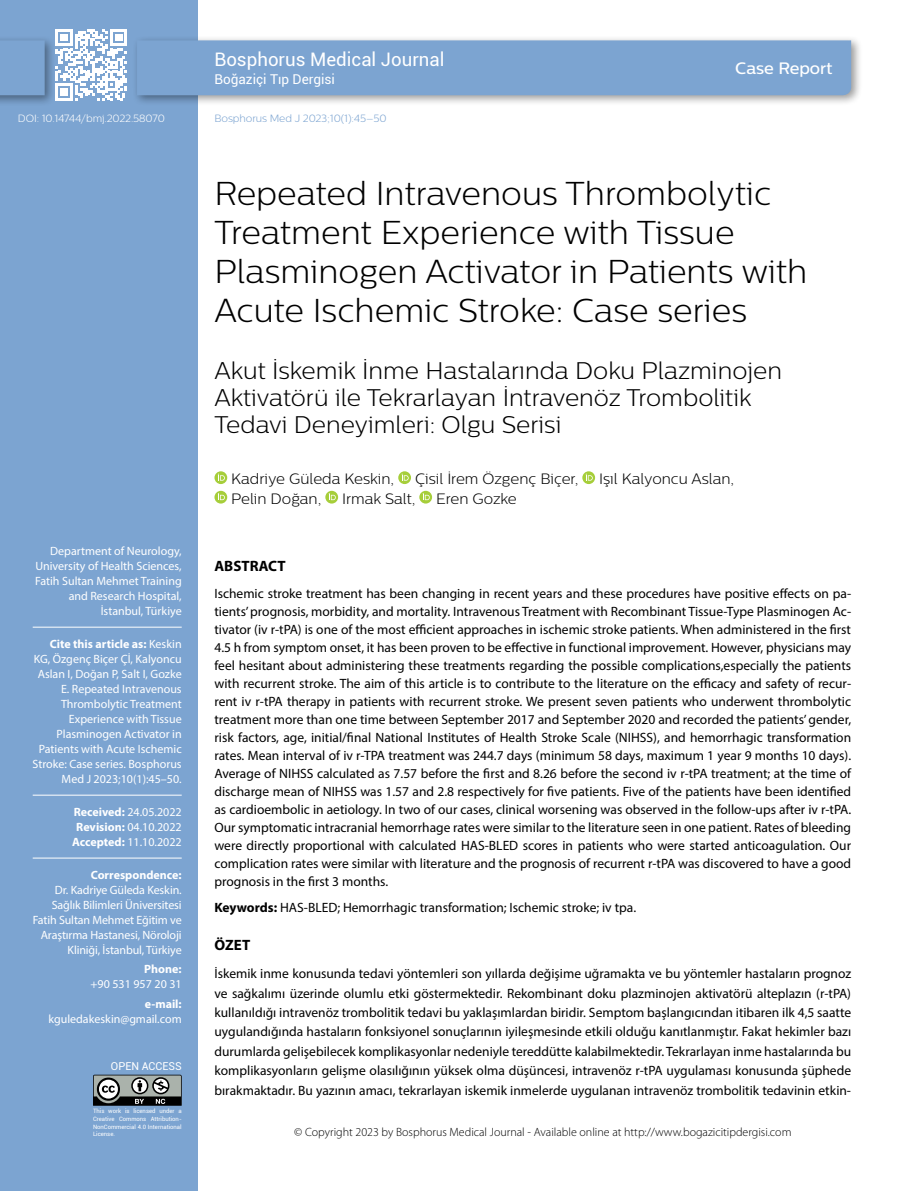
<style>
.page{position:relative;width:915px;height:1191px;background:#fff}
.page>*{position:absolute;margin:0;border:0;box-sizing:border-box;transform-origin:0 0}
.t1{font:300 33px/39px "Centrale Sans";color:#000}
.t2{font:300 24px/27px "Centrale Sans";color:#000}
.t3{font:18.6px "Roboto";color:#fff}
.t4{font:500 16.5px "Centrale Sans";color:#fff}
.t5{font:300 15px "Centrale Sans";color:#000}
.t6{font:700 15px "Myriad Pro";color:#000}
.t7{font:13.5px/18px "Myriad Pro";color:#000;text-align:justify}
.t8{font:13.5px "Roboto";color:#fff}
.t9{font:12px/15px "Myriad Pro";color:#fff;text-align:right}
.t10{font:300 12px "Myriad Pro";color:#000}
.t11{font:700 12px "Myriad Pro";color:#fff}
.t12{font:10.95px "Roboto";color:#fff}
.t13{font:300 10.5px "Centrale Sans";letter-spacing:-.01em;color:#7ca4d1}
.t14{font:300 10.5px "Centrale Sans";letter-spacing:-.01em;color:#fff}
.t15{font:6px/7.5px "Roboto";color:#fff;text-align:justify}
.s1{font-weight:700}
</style>
<div class="page">
<div style="left:0;top:0;width:198px;height:1191px;background:#7ca4d1"></div>
<svg style="left:214px;top:471px;width:13px;height:13px"></svg>
<svg style="left:218px;top:473px;width:7px;height:7px"></svg>
<svg style="left:398px;top:471px;width:13px;height:13px"></svg>
<svg style="left:401px;top:473px;width:7px;height:7px"></svg>
<svg style="left:582px;top:471px;width:13px;height:13px"></svg>
<svg style="left:585px;top:473px;width:7px;height:7px"></svg>
<svg style="left:214px;top:491px;width:13px;height:12px"></svg>
<svg style="left:218px;top:493px;width:7px;height:7px"></svg>
<svg style="left:325px;top:491px;width:13px;height:12px"></svg>
<svg style="left:328px;top:493px;width:7px;height:7px"></svg>
<svg style="left:419px;top:491px;width:13px;height:12px"></svg>
<svg style="left:422px;top:493px;width:7px;height:7px"></svg>
<div style="left:132px;top:35px;width:730px;height:72px;background:#000;opacity:.4"></div>
<div style="left:137px;top:40px;width:713px;height:55px;background:#7ca4d1"></div>
<svg style="left:56px;top:29px;width:71px;height:71px"></svg>
<div style="left:0;top:35px;width:56px;height:72px;background:#000;opacity:.4"></div>
<svg style="left:0;top:40px;width:45px;height:55px"></svg>
<hr style="left:33px;top:627px;width:149px;height:1px;background:#fff">
<hr style="left:33px;top:857px;width:149px;height:1px;background:#fff">
<hr style="left:33px;top:794px;width:149px;height:1px;background:#fff">
<svg style="left:93px;top:1074px;width:89px;height:32px;background:#717574"></svg>
<p class="t14" style="left:18px;top:113px;width:148px">DOI: 10.14744/bmj.2022.58070</p>
<p class="t9" style="left:35px;top:543px;width:148px">Department of Neurology,<br>University of Health Sciences,<br>Fatih Sultan Mehmet Training and Research Hospital,<br>İstanbul, Türkiye</p>
<p class="t9" style="left:33px;top:636px;width:150px"><span class="s1">Cite this article as:</span> Keskin<br>KG, Özgenç Biçer Çİ, Kalyoncu<br>Aslan I, Doğan P, Salt I, Gozke<br>E. Repeated Intravenous<br>Thrombolytic Treatment<br>Experience with Tissue<br>Plasminogen Activator in<br>Patients with Acute Ischemic<br>Stroke: Case series. Bosphorus<br>Med J 2023;10(1):45–50.</p>
<p class="t9" style="left:72px;top:804px;width:111px;text-align:center"><span class="s1">Received:</span> 24.05.2022<br><span class="s1">Revision:</span> 04.10.2022<br><span class="s1">Accepted:</span> 11.10.2022</p>
<p class="t11" style="left:91px;top:867px;width:92px">Correspondence:</p>
<p class="t9" style="left:33px;top:882px;width:150px">Dr. Kadriye Güleda Keskin.<br>Sağlık Bilimleri Üniversitesi<br>Fatih Sultan Mehmet Eğitim ve<br>Araştırma Hastanesi, Nöroloji<br>Kliniği, İstanbul, Türkiye</p>
<p class="t11" style="left:144px;top:961px;width:39px">Phone:</p>
<p class="t9" style="left:90px;top:976px;width:93px">+90 531 957 20 31</p>
<p class="t11" style="left:145px;top:995px;width:38px">e-mail:</p>
<p class="t9" style="left:48px;top:1011px;width:135px">kguledakeskin@gmail.com</p>
<p class="t12" style="left:111px;top:1058px;width:72px">OPEN ACCESS</p>
<p class="t15" style="left:93px;top:1107px;width:90px">This work is licensed under a Creative Commons Attribution-NonCommercial 4.0 International License.</p>
<h3 class="t3" style="left:214px;top:46px;width:231px">Bosphorus Medical Journal</h3>
<p class="t8" style="left:214px;top:70px;width:122px">Boğaziçi Tıp Dergisi</p>
<p class="t13" style="left:214px;top:113px;width:173px">Bosphorus Med J 2023;10(1):45–50</p>
<p class="t4" style="left:735px;top:58px;width:99px">Case Report</p>
<h1 class="t1" style="left:214px;top:173px;width:594px">Repeated Intravenous Thrombolytic Treatment Experience with Tissue Plasminogen Activator in Patients with Acute Ischemic Stroke: Case series</h1>
<h2 class="t2" style="left:214px;top:356px;width:569px">Akut İskemik İnme Hastalarında Doku Plazminojen<br>Aktivatörü ile Tekrarlayan İntravenöz Trombolitik<br>Tedavi Deneyimleri: Olgu Serisi</h2>
<p class="t5" style="left:231px;top:470px;width:164px">Kadriye Güleda Keskin,</p>
<p class="t5" style="left:415px;top:470px;width:165px">Çisil İrem Özgenç Biçer,</p>
<p class="t5" style="left:599px;top:470px;width:137px">Işıl Kalyoncu Aslan,</p>
<p class="t5" style="left:231px;top:490px;width:92px">Pelin Doğan,</p>
<p class="t5" style="left:342px;top:490px;width:75px">Irmak Salt,</p>
<p class="t5" style="left:436px;top:490px;width:82px">Eren Gozke</p>
<p class="t6" style="left:214px;top:556px;width:73px">ABSTRACT</p>
<p class="t7" style="left:214px;top:584px;width:638px">Ischemic stroke treatment has been changing in recent years and these procedures have positive effects on pa&shy;tients’ prognosis, morbidity, and mortality. Intravenous Treatment with Recombinant Tissue-Type Plasminogen Ac&shy;tivator (iv r-tPA) is one of the most efficient approaches in ischemic stroke patients. When administered in the first 4.5 h from symptom onset, it has been proven to be effective in functional improvement. However, physicians may feel hesitant about administering these treatments regarding the possible complications,especially the patients with recurrent stroke. The aim of this article is to contribute to the literature on the efficacy and safety of recur&shy;rent iv r-tPA therapy in patients with recurrent stroke. We present seven patients who underwent thrombolytic treatment more than one time between September 2017 and September 2020 and recorded the patients’ gender, risk factors, age, initial/final National Institutes of Health Stroke Scale (NIHSS), and hemorrhagic transformation rates. Mean interval of iv r-TPA treatment was 244.7 days (minimum 58 days, maximum 1 year 9 months 10 days).<br>Average of NIHSS calculated as 7.57 before the first and 8.26 before the second iv r-tPA treatment; at the time of discharge mean of NIHSS was 1.57 and 2.8 respectively for five patients. Five of the patients have been identified as cardioembolic in aetiology. In two of our cases, clinical worsening was observed in the follow-ups after iv r-tPA.<br>Our symptomatic intracranial hemorrhage rates were similar to the literature seen in one patient. Rates of bleeding were directly proportional with calculated HAS-BLED scores in patients who were started anticoagulation. Our complication rates were similar with literature and the prognosis of recurrent r-tPA was discovered to have a good prognosis in the first 3 months.</p>
<p class="t7" style="left:214px;top:898px;width:423px"><span class="s1">Keywords:</span> HAS-BLED; Hemorrhagic transformation; Ischemic stroke; iv tpa.</p>
<p class="t6" style="left:214px;top:935px;width:37px">ÖZET</p>
<p class="t7" style="left:214px;top:963px;width:638px;line-height:19.4px">İskemik inme konusunda tedavi yöntemleri son yıllarda değişime uğramakta ve bu yöntemler hastaların prognoz ve sağkalımı üzerinde olumlu etki göstermektedir. Rekombinant doku plazminojen aktivatörü alteplazın (r-tPA) kullanıldığı intravenöz trombolitik tedavi bu yaklaşımlardan biridir. Semptom başlangıcından itibaren ilk 4,5 saatte uygulandığında hastaların fonksiyonel sonuçlarının iyileşmesinde etkili olduğu kanıtlanmıştır. Fakat hekimler bazı durumlarda gelişebilecek komplikasyonlar nedeniyle tereddütte kalabilmektedir. Tekrarlayan inme hastalarında bu komplikasyonların gelişme olasılığının yüksek olma düşüncesi, intravenöz r-tPA uygulaması konusunda şüphede bırakmaktadır. Bu yazının amacı, tekrarlayan iskemik inmelerde uygulanan intravenöz trombolitik tedavinin etkin-</p>
<p class="t10" style="left:294px;top:1125px;width:498px">© Copyright 2023 by Bosphorus Medical Journal - Available online at http://www.bogazicitipdergisi.com</p>
</div>
